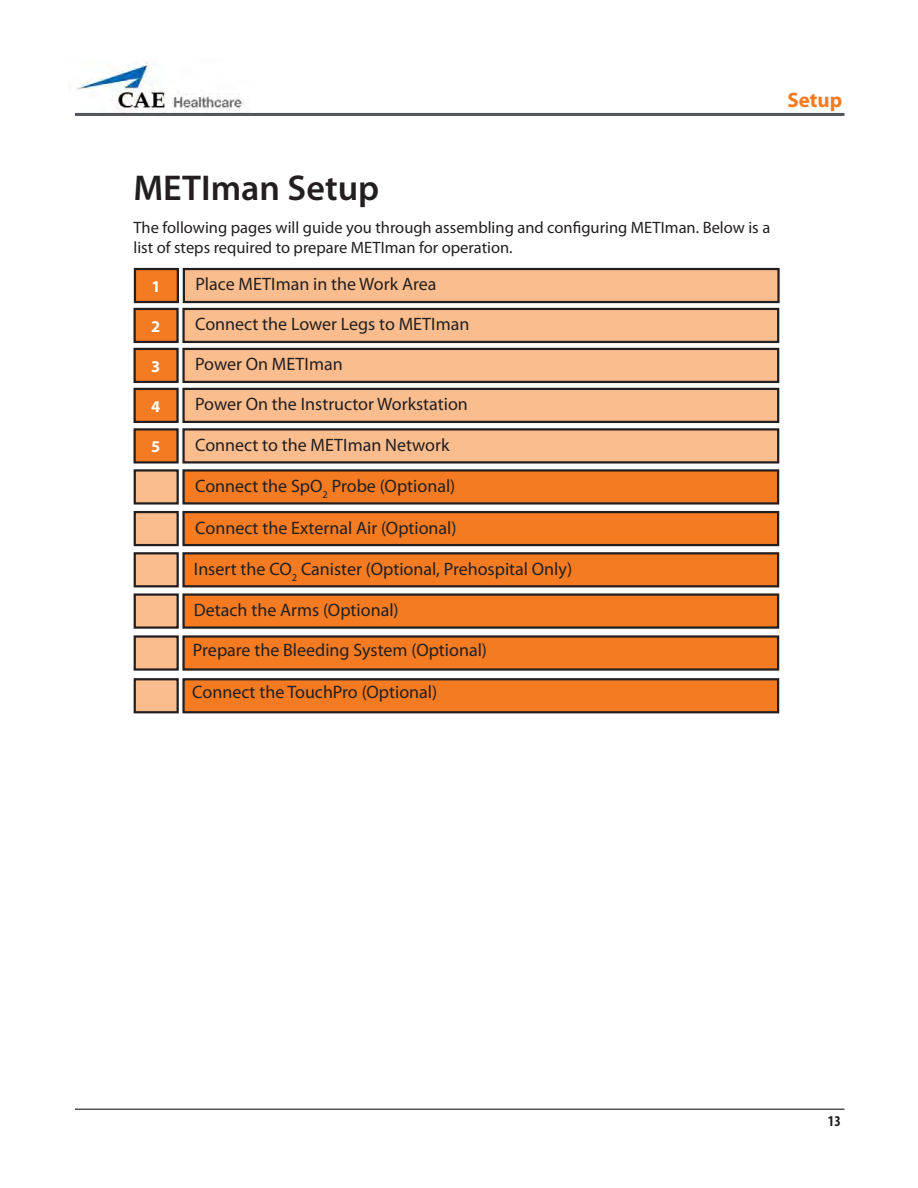
<style>
.page{position:relative;width:918px;height:1188px;background:#fff}
.page>*{position:absolute;margin:0;border:0;box-sizing:border-box;transform-origin:0 0}
.Heading_1{font:600 36px "Myriad Pro";color:#231f20}
.Header_Right{font:700 21px "Myriad Pro";color:#f47b21}
.t1{font:18px "Myriad Pro";color:#231f20}
.t2{font:16.5px/19.8px "Myriad Pro";color:#231f20}
.t3{font:700 16.5px "Myriad Pro";color:#fff}
.t4{font:700 condensed 15px "Myriad Pro";color:#231f20}
</style>
<div class="page">
<img style="left:76px;top:62px;width:173px;height:51px">
<hr style="left:75px;top:113px;width:769px;height:3px;background:#52555b">
<hr style="left:75px;top:1108px;width:769px;height:2px;background:#52555b">
<div style="left:135px;top:470px;width:43px;height:33px;background:#fbbd8d"></div>
<div style="left:134px;top:469px;width:45px;height:36px;border:2px solid #231f20"></div>
<div style="left:184px;top:470px;width:594px;height:33px;background:#f47b21"></div>
<div style="left:182px;top:469px;width:597px;height:36px;border:2px solid #231f20"></div>
<div style="left:135px;top:512px;width:43px;height:33px;background:#fbbd8d"></div>
<div style="left:134px;top:511px;width:45px;height:35px;border:2px solid #231f20"></div>
<div style="left:184px;top:512px;width:594px;height:33px;background:#f47b21"></div>
<div style="left:182px;top:511px;width:597px;height:35px;border:2px solid #231f20"></div>
<div style="left:135px;top:553px;width:43px;height:33px;background:#fbbd8d"></div>
<div style="left:134px;top:552px;width:45px;height:35px;border:2px solid #231f20"></div>
<div style="left:184px;top:553px;width:594px;height:33px;background:#f47b21"></div>
<div style="left:182px;top:552px;width:597px;height:35px;border:2px solid #231f20"></div>
<div style="left:135px;top:595px;width:43px;height:33px;background:#fbbd8d"></div>
<div style="left:134px;top:593px;width:45px;height:36px;border:2px solid #231f20"></div>
<div style="left:184px;top:595px;width:594px;height:33px;background:#f47b21"></div>
<div style="left:182px;top:593px;width:597px;height:36px;border:2px solid #231f20"></div>
<div style="left:184px;top:269px;width:595px;height:33px;background:#fbbd8d"></div>
<div style="left:183px;top:268px;width:597px;height:35px;border:2px solid #231f20"></div>
<div style="left:135px;top:269px;width:43px;height:33px;background:#f47b21"></div>
<div style="left:134px;top:268px;width:45px;height:35px;border:2px solid #231f20"></div>
<div style="left:184px;top:309px;width:594px;height:33px;background:#fbbd8d"></div>
<div style="left:182px;top:308px;width:597px;height:35px;border:2px solid #231f20"></div>
<div style="left:135px;top:309px;width:43px;height:33px;background:#f47b21"></div>
<div style="left:134px;top:308px;width:45px;height:35px;border:2px solid #231f20"></div>
<div style="left:184px;top:349px;width:594px;height:33px;background:#fbbd8d"></div>
<div style="left:182px;top:348px;width:597px;height:35px;border:2px solid #231f20"></div>
<div style="left:135px;top:349px;width:43px;height:33px;background:#f47b21"></div>
<div style="left:134px;top:348px;width:45px;height:35px;border:2px solid #231f20"></div>
<div style="left:184px;top:389px;width:594px;height:33px;background:#fbbd8d"></div>
<div style="left:182px;top:388px;width:597px;height:35px;border:2px solid #231f20"></div>
<div style="left:135px;top:389px;width:43px;height:33px;background:#f47b21"></div>
<div style="left:134px;top:388px;width:45px;height:35px;border:2px solid #231f20"></div>
<div style="left:184px;top:429px;width:594px;height:33px;background:#fbbd8d"></div>
<div style="left:182px;top:428px;width:597px;height:36px;border:2px solid #231f20"></div>
<div style="left:135px;top:429px;width:43px;height:33px;background:#f47b21"></div>
<div style="left:134px;top:428px;width:45px;height:36px;border:2px solid #231f20"></div>
<div style="left:135px;top:637px;width:43px;height:33px;background:#fbbd8d"></div>
<div style="left:134px;top:635px;width:45px;height:36px;border:2px solid #231f20"></div>
<div style="left:184px;top:637px;width:594px;height:33px;background:#f47b21"></div>
<div style="left:182px;top:635px;width:597px;height:36px;border:2px solid #231f20"></div>
<div style="left:135px;top:679px;width:43px;height:33px;background:#fbbd8d"></div>
<div style="left:134px;top:678px;width:45px;height:35px;border:2px solid #231f20"></div>
<div style="left:184px;top:679px;width:594px;height:33px;background:#f47b21"></div>
<div style="left:182px;top:678px;width:597px;height:35px;border:2px solid #231f20"></div>
<p class="Header_Right" style="left:787px;top:86px;width:56px">Setup</p>
<p class="Heading_1" style="left:134px;top:165px;width:247px">METIman Setup</p>
<p class="t2" style="left:134px;top:217px;width:638px">The following pages will guide you through assembling and configuring METIman. Below is a list of steps required to prepare METIman for operation.</p>
<p class="t3" style="left:152px;top:275px;width:11px">1</p>
<p class="t1" style="left:195px;top:273px;width:242px">Place METIman in the Work Area</p>
<p class="t3" style="left:151px;top:315px;width:11px">2</p>
<p class="t1" style="left:195px;top:313px;width:276px">Connect the Lower Legs to METIman</p>
<p class="t3" style="left:151px;top:355px;width:11px">3</p>
<p class="t1" style="left:195px;top:353px;width:149px">Power On METIman</p>
<p class="t3" style="left:151px;top:395px;width:11px">4</p>
<p class="t1" style="left:195px;top:393px;width:274px">Power On the Instructor Workstation</p>
<p class="t3" style="left:151px;top:436px;width:11px">5</p>
<p class="t1" style="left:195px;top:433px;width:256px">Connect to the METIman Network</p>
<p class="t1" style="left:195px;top:475px;width:262px">Connect the SpO<sub>2</sub> Probe (Optional)</p>
<p class="t1" style="left:195px;top:517px;width:263px">Connect the External Air (Optional)</p>
<p class="t1" style="left:194px;top:558px;width:380px">Insert the CO<sub>2</sub> Canister (Optional, Prehospital Only)</p>
<p class="t1" style="left:194px;top:599px;width:206px">Detach the Arms (Optional)</p>
<p class="t1" style="left:193px;top:639px;width:296px">Prepare the Bleeding System (Optional)</p>
<p class="t1" style="left:192px;top:681px;width:247px">Connect the TouchPro (Optional)</p>
<p class="t4" style="left:828px;top:1112px;width:14px">13</p>
</div>
